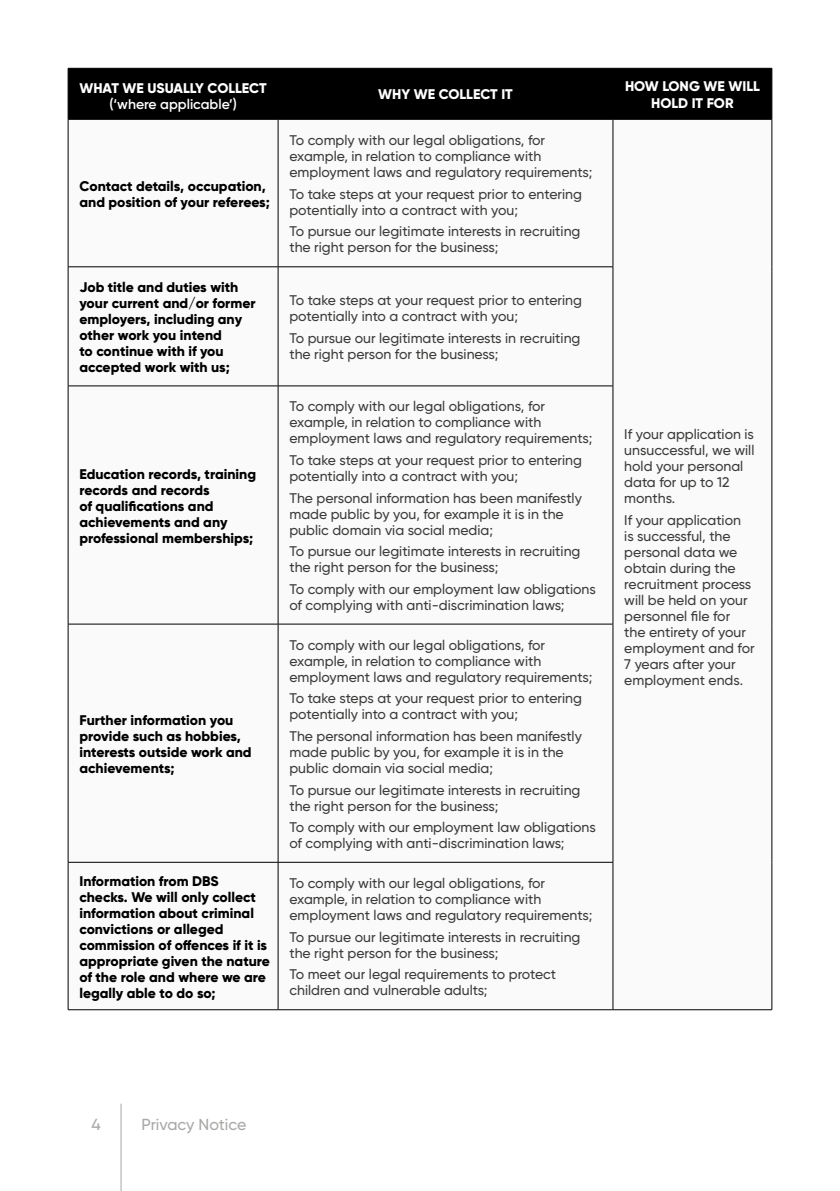
<style>
.page{position:relative;width:840px;height:1191px;background:#fff}
.page>*{position:absolute;margin:0;border:0;box-sizing:border-box;transform-origin:0 0}
.t1{font:500 16px "Gilroy";color:#a8a8a7}
.t2{font:500 14px/16px "Gilroy";color:#3c3c3b}
.t3{font:800 14px/16px "Gilroy";color:#000}
.t4{font:800 14px/16.8px "Gilroy";color:#fff;text-align:center}
.t5{font:600 14px "Gilroy";color:#fff}
</style>
<div class="page">
<hr style="left:121px;top:1103px;width:1px;height:88px;background:#a8a8a7">
<div style="left:69px;top:69px;width:702px;height:50px;background:#000"></div>
<svg style="left:69px;top:120px;width:545px;height:889px"></svg>
<hr style="left:68px;top:120px;width:1px;height:146px;background:#000">
<hr style="left:277px;top:120px;width:1px;height:146px;background:#000">
<hr style="left:612px;top:120px;width:1px;height:146px;background:#000">
<hr style="left:771px;top:120px;width:1px;height:147px;background:#000">
<hr style="left:771px;top:267px;width:1px;height:119px;background:#000">
<hr style="left:771px;top:386px;width:1px;height:238px;background:#000">
<hr style="left:771px;top:624px;width:1px;height:238px;background:#000">
<hr style="left:771px;top:862px;width:1px;height:147px;background:#000">
<hr style="left:612px;top:1009px;width:159px;height:1px;background:#000">
<hr style="left:68px;top:266px;width:210px;height:1px;background:#000">
<hr style="left:68px;top:267px;width:1px;height:119px;background:#000">
<hr style="left:278px;top:266px;width:335px;height:1px;background:#000">
<hr style="left:277px;top:267px;width:1px;height:119px;background:#000">
<hr style="left:612px;top:267px;width:1px;height:119px;background:#000">
<hr style="left:68px;top:385px;width:210px;height:1px;background:#000">
<hr style="left:68px;top:386px;width:1px;height:238px;background:#000">
<hr style="left:278px;top:385px;width:335px;height:1px;background:#000">
<hr style="left:277px;top:386px;width:1px;height:238px;background:#000">
<hr style="left:612px;top:386px;width:1px;height:238px;background:#000">
<hr style="left:68px;top:624px;width:210px;height:1px;background:#000">
<hr style="left:68px;top:624px;width:1px;height:238px;background:#000">
<hr style="left:278px;top:624px;width:335px;height:1px;background:#000">
<hr style="left:277px;top:624px;width:1px;height:238px;background:#000">
<hr style="left:612px;top:624px;width:1px;height:238px;background:#000">
<hr style="left:68px;top:862px;width:210px;height:1px;background:#000">
<hr style="left:68px;top:862px;width:1px;height:147px;background:#000">
<hr style="left:278px;top:862px;width:335px;height:1px;background:#000">
<hr style="left:277px;top:862px;width:1px;height:147px;background:#000">
<hr style="left:612px;top:862px;width:1px;height:147px;background:#000">
<hr style="left:68px;top:1009px;width:210px;height:1px;background:#000">
<hr style="left:278px;top:1009px;width:334px;height:1px;background:#000">
<hr style="left:68px;top:68px;width:210px;height:1px;background:#000">
<hr style="left:68px;top:69px;width:1px;height:50px;background:#000">
<hr style="left:278px;top:68px;width:334px;height:1px;background:#000">
<hr style="left:277px;top:69px;width:1px;height:50px;background:#000">
<hr style="left:612px;top:68px;width:159px;height:1px;background:#000">
<hr style="left:612px;top:69px;width:1px;height:50px;background:#000">
<hr style="left:771px;top:69px;width:1px;height:50px;background:#000">
<hr style="left:68px;top:119px;width:210px;height:1px;background:#000">
<hr style="left:278px;top:119px;width:334px;height:1px;background:#000">
<hr style="left:612px;top:119px;width:159px;height:1px;background:#000">
<p class="t4" style="left:79px;top:80px;width:189px">WHAT WE USUALLY COLLECT</p>
<p class="t5" style="left:109px;top:95px;width:129px">(‘where applicable’)</p>
<p class="t3" style="left:79px;top:178px;width:192px">Contact details, occupation, and position of your referees;</p>
<p class="t3" style="left:79px;top:279px;width:178px">Job title and duties with your current and/or former employers, including any other work you intend<br>to continue with if you accepted work with us;</p>
<p class="t3" style="left:79px;top:465px;width:178px">Education records, training records and records<br>of qualifications and achievements and any professional memberships;</p>
<p class="t3" style="left:79px;top:712px;width:174px">Further information you provide such as hobbies, interests outside work and achievements;</p>
<p class="t4" style="left:378px;top:86px;width:136px">WHY WE COLLECT IT</p>
<p class="t4" style="left:624px;top:78px;width:136px">HOW LONG WE WILL<br>HOLD IT FOR</p>
<p class="t2" style="left:289px;top:132px;width:304px">To comply with our legal obligations, for example, in relation to compliance with employment laws and regulatory requirements;</p>
<p class="t2" style="left:289px;top:186px;width:294px">To take steps at your request prior to entering potentially into a contract with you;</p>
<p class="t2" style="left:289px;top:223px;width:292px">To pursue our legitimate interests in recruiting the right person for the business;</p>
<p class="t2" style="left:289px;top:292px;width:294px">To take steps at your request prior to entering potentially into a contract with you;</p>
<p class="t2" style="left:289px;top:330px;width:292px">To pursue our legitimate interests in recruiting the right person for the business;</p>
<p class="t2" style="left:289px;top:398px;width:304px">To comply with our legal obligations, for example, in relation to compliance with employment laws and regulatory requirements;</p>
<p class="t2" style="left:289px;top:452px;width:294px">To take steps at your request prior to entering potentially into a contract with you;</p>
<p class="t2" style="left:289px;top:489px;width:294px">The personal information has been manifestly made public by you, for example it is in the public domain via social media;</p>
<p class="t2" style="left:289px;top:543px;width:292px">To pursue our legitimate interests in recruiting the right person for the business;</p>
<p class="t2" style="left:289px;top:581px;width:308px">To comply with our employment law obligations of complying with anti-discrimination laws;</p>
<p class="t2" style="left:289px;top:636px;width:304px">To comply with our legal obligations, for example, in relation to compliance with employment laws and regulatory requirements;</p>
<p class="t2" style="left:289px;top:690px;width:294px">To take steps at your request prior to entering potentially into a contract with you;</p>
<p class="t2" style="left:289px;top:728px;width:294px">The personal information has been manifestly made public by you, for example it is in the public domain via social media;</p>
<p class="t2" style="left:289px;top:781px;width:292px">To pursue our legitimate interests in recruiting the right person for the business;</p>
<p class="t2" style="left:289px;top:819px;width:308px">To comply with our employment law obligations of complying with anti-discrimination laws;</p>
<p class="t2" style="left:624px;top:426px;width:131px">If your application is unsuccessful, we will hold your personal data for up to 12 months.</p>
<p class="t2" style="left:624px;top:512px;width:132px">If your application<br>is successful, the personal data we obtain during the recruitment process will be held on your personnel file for the entirety of your employment and for<br>7 years after your employment ends.</p>
<p class="t3" style="left:79px;top:872px;width:192px">Information from DBS checks. We will only collect information about criminal convictions or alleged commission of offences if it is appropriate given the nature of the role and where we are legally able to do so;</p>
<p class="t2" style="left:289px;top:875px;width:304px">To comply with our legal obligations, for example, in relation to compliance with employment laws and regulatory requirements;</p>
<p class="t2" style="left:289px;top:928px;width:292px">To pursue our legitimate interests in recruiting the right person for the business;</p>
<p class="t2" style="left:289px;top:966px;width:268px">To meet our legal requirements to protect children and vulnerable adults;</p>
<p class="t1" style="left:91px;top:1114px;width:11px">4</p>
<p class="t1" style="left:141px;top:1114px;width:106px">Privacy Notice</p>
</div>
